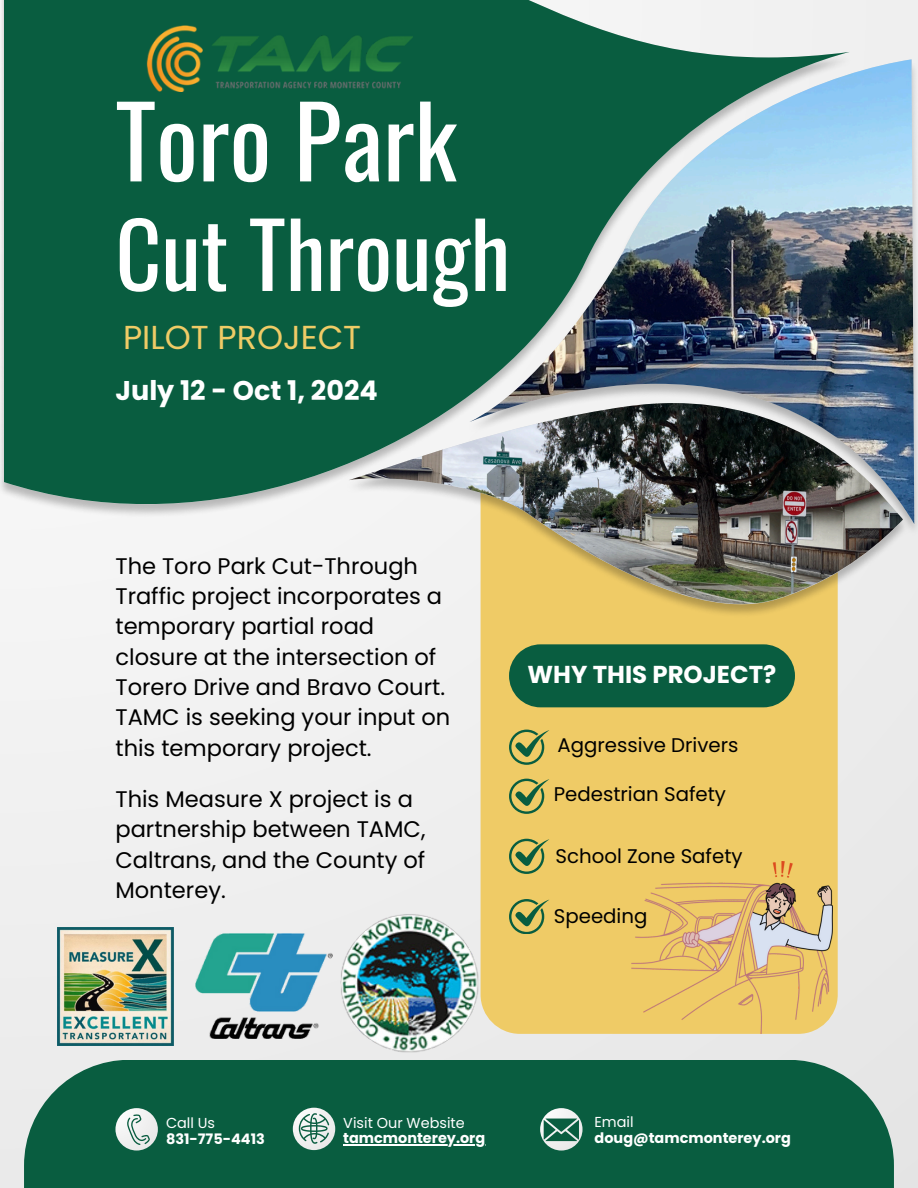
<style>
.page{position:relative;width:918px;height:1188px;background:#f0f0f0}
.page>*{position:absolute;margin:0;border:0;box-sizing:border-box;transform-origin:0 0}
.t1{font:98.4px "Oswald";color:#fff}
.t2{font:89.4px "Oswald";color:#fff}
.t3{font:33.15px "Poppins";color:#efcb66}
.t4{font:700 27px "Poppins";color:#fff}
.t5{font:700 24.45px "Poppins";color:#fff}
.t6{font:22.5px/30.3px "Poppins";color:#000}
.t7{font:19.8px "Poppins";color:#000}
.t8{font:700 14.4px "Poppins";color:#fff}
.t9{font:14.4px "Poppins";color:#fff}
</style>
<div class="page">
<div style="left:481px;top:445px;width:357px;height:589px;background:#efcb66;border-radius:39px"></div>
<img style="left:850px;top:59px;width:64px;height:465px">
<svg style="left:4px;top:0;width:846px;height:504px;background:#2a6c5b"></svg>
<svg style="left:349px;top:388px;width:554px;height:231px"></svg>
<img style="left:349px;top:403px;width:554px;height:201px">
<div style="left:24px;top:1060px;width:870px;height:128px;background:#095d40"></div>
<svg style="left:115px;top:1108px;width:43px;height:43px"></svg>
<svg style="left:293px;top:1108px;width:42px;height:42px"></svg>
<svg style="left:127px;top:1114px;width:23px;height:31px"></svg>
<svg style="left:299px;top:1113px;width:30px;height:30px"></svg>
<svg style="left:509px;top:730px;width:40px;height:34px"></svg>
<svg style="left:509px;top:779px;width:40px;height:35px"></svg>
<svg style="left:509px;top:839px;width:40px;height:35px"></svg>
<svg style="left:509px;top:899px;width:40px;height:35px"></svg>
<div style="left:509px;top:644px;width:286px;height:63px;background:#095d40"></div>
<hr style="left:343px;top:1144px;width:142px;height:1px;background:#fff">
<img style="left:632px;top:862px;width:200px;height:172px">
<svg style="left:540px;top:1108px;width:43px;height:43px"></svg>
<img style="left:57px;top:927px;width:116px;height:119px">
<img style="left:195px;top:933px;width:137px;height:106px">
<svg style="left:544px;top:1113px;width:35px;height:32px"></svg>
<img style="left:340px;top:914px;width:144px;height:139px">
<img style="left:147px;top:26px;width:265px;height:66px">
<p class="t1" style="left:115px;top:64px;width:343px">Toro Park</p>
<p class="t2" style="left:115px;top:184px;width:396px">Cut Through</p>
<h6 class="t3" style="left:123px;top:314px;width:240px">PILOT PROJECT</h6>
<p class="t4" style="left:115px;top:372px;width:264px">July 12 - Oct 1, 2024</p>
<p class="t6" style="left:115px;top:551px;width:336px">The Toro Park Cut-Through<br>Traffic project incorporates a temporary partial road closure at the intersection of<br>Torero Drive and Bravo Court.<br>TAMC is seeking your input on this temporary project.</p>
<p class="t6" style="left:115px;top:784px;width:312px">This Measure X project is a partnership between TAMC,<br>Caltrans, and the County of<br>Monterey.</p>
<h5 class="t5" style="left:528px;top:658px;width:250px">WHY THIS PROJECT?</h5>
<h6 class="t7" style="left:558px;top:731px;width:182px">Aggressive Drivers</h6>
<h5 class="t7" style="left:554px;top:780px;width:174px">Pedestrian Safety</h5>
<h2 class="t7" style="left:556px;top:842px;width:189px">School Zone Safety</h2>
<h1 class="t7" style="left:554px;top:902px;width:95px">Speeding</h1>
<h6 class="t9" style="left:166px;top:1113px;width:51px">Call Us</h6>
<p class="t9" style="left:343px;top:1113px;width:123px">Visit Our Website</p>
<h6 class="t9" style="left:595px;top:1112px;width:41px">Email</h6>
<p class="t8" style="left:166px;top:1129px;width:100px">831-775-4413</p>
<h1 class="t8" style="left:343px;top:1128px;width:144px">tamcmonterey.org</h1>
<p class="t8" style="left:595px;top:1128px;width:198px">doug@tamcmonterey.org</p>
</div>
